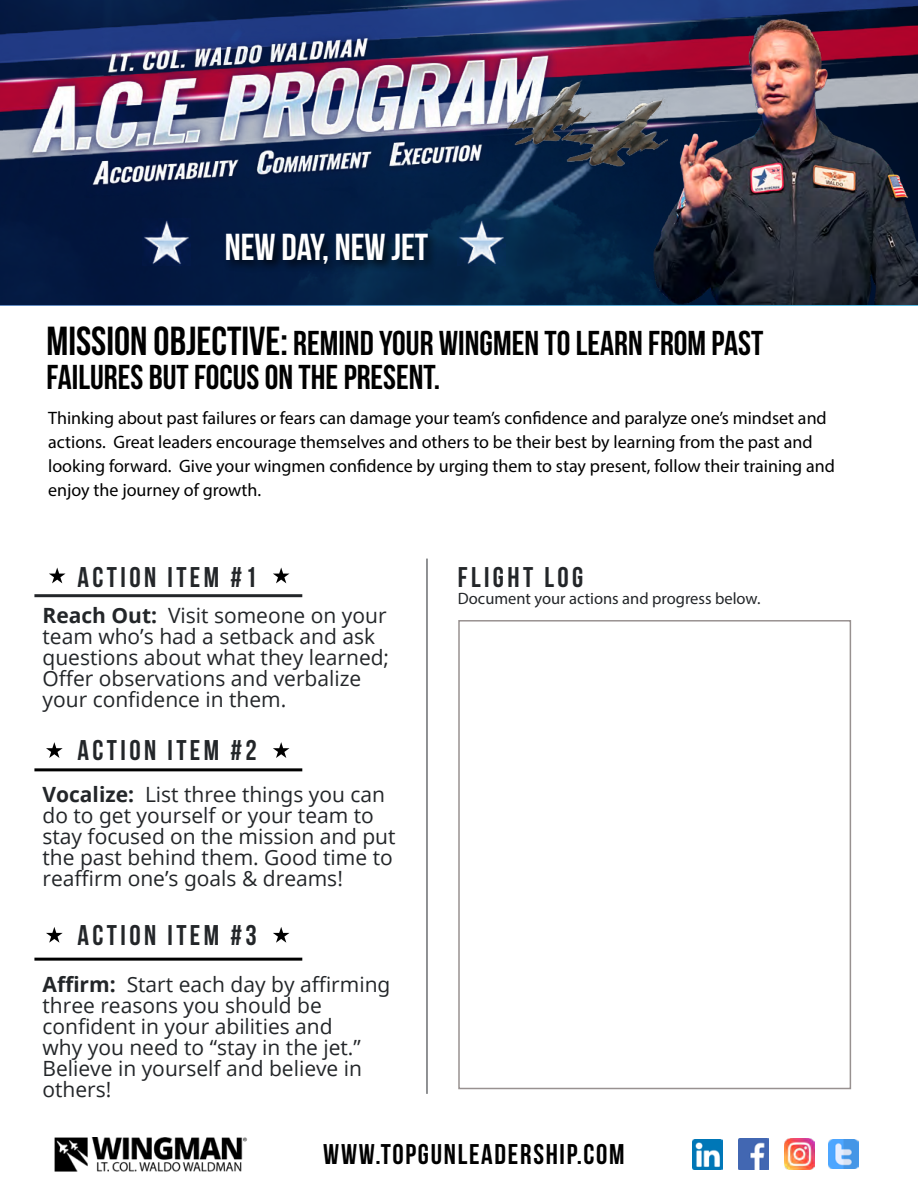
<style>
.page{position:relative;width:918px;height:1188px;background:#fff}
.page>*{position:absolute;margin:0;border:0;box-sizing:border-box;transform-origin:0 0}
.t1{font:37.5px "Bebas Neue";color:#fff}
.t2{font:34.5px/34.5px "Bebas Neue";color:#000}
.t3{font:28.5px "Bebas Neue";letter-spacing:.12em;color:#232629}
.t4{font:28.5px "Bebas Neue";letter-spacing:.06em;color:#000}
.t5{font:21px/21px "Open Sans";color:#232629}
.t6{font:18px/24px "Myriad Pro";color:#000}
.t7{font:16.5px "Myriad Pro";color:#232629}
.s1{font-size:40.5px}
.s2{font-weight:700}
</style>
<div class="page">
<svg style="left:0;top:161px;width:918px;height:145px;background:#042045"></svg>
<img style="left:0;top:0;width:918px;height:161px">
<hr style="left:34px;top:594px;width:268px;height:3px;background:#232629">
<hr style="left:34px;top:768px;width:268px;height:3px;background:#000">
<hr style="left:34px;top:958px;width:268px;height:3px;background:#000">
<svg style="left:273px;top:568px;width:17px;height:15px"></svg>
<svg style="left:49px;top:568px;width:17px;height:15px"></svg>
<svg style="left:46px;top:742px;width:17px;height:16px"></svg>
<svg style="left:46px;top:927px;width:17px;height:16px"></svg>
<svg style="left:273px;top:742px;width:17px;height:16px"></svg>
<svg style="left:273px;top:927px;width:17px;height:16px"></svg>
<hr style="left:427px;top:559px;width:1px;height:535px;background:#232629">
<img style="left:54px;top:1138px;width:194px;height:33px">
<img style="left:651px;top:16px;width:267px;height:288px">
<img style="left:19px;top:26px;width:538px;height:171px">
<img style="left:442px;top:80px;width:225px;height:153px">
<div style="left:222px;top:230px;width:218px;height:45px;background:#000;opacity:.75"></div>
<img style="left:143px;top:219px;width:48px;height:47px">
<img style="left:457px;top:219px;width:48px;height:47px">
<img style="left:738px;top:1139px;width:30px;height:30px">
<img style="left:784px;top:1139px;width:30px;height:30px">
<img style="left:693px;top:1139px;width:30px;height:30px">
<img style="left:829px;top:1139px;width:30px;height:30px">
<div style="left:458px;top:620px;width:393px;height:469px;border:2px solid #989190"></div>
<h1 class="t1" style="left:225px;top:226px;width:205px">NEW DAY, NEW JET</h1>
<h2 class="t2" style="left:46px;top:325px;width:718px"><span class="s1">MISSION OBJECTIVE:</span> REMIND YOUR WINGMEN TO LEARN FROM PAST<br>FAILURES BUT FOCUS ON THE PRESENT.</h2>
<p class="t6" style="left:48px;top:405px;width:788px">Thinking about past failures or fears can damage your team’s confidence and paralyze one’s mindset and actions. Great leaders encourage themselves and others to be their best by learning from the past and looking forward. Give your wingmen confidence by urging them to stay present, follow their training and enjoy the journey of growth.</p>
<h3 class="t3" style="left:78px;top:561px;width:181px">ACTION ITEM #1</h3>
<h3 class="t3" style="left:458px;top:561px;width:127px">FLIGHT LOG</h3>
<p class="t5" style="left:43px;top:604px;width:348px"><span class="s2">Reach Out:</span> Visit someone on your team who’s had a setback and ask questions about what they learned;<br>Offer observations and verbalize your confidence in them.</p>
<h3 class="t3" style="left:78px;top:735px;width:181px">ACTION ITEM #2</h3>
<p class="t5" style="left:43px;top:784px;width:355px"><span class="s2">Vocalize:</span> List three things you can do to get yourself or your team to stay focused on the mission and put the past behind them. Good time to reaffirm one’s goals &amp; dreams!</p>
<h3 class="t3" style="left:78px;top:920px;width:181px">ACTION ITEM #3</h3>
<p class="t5" style="left:43px;top:973px;width:349px"><span class="s2">Affirm:</span> Start each day by affirming three reasons you should be confident in your abilities and<br>why you need to “stay in the jet.”<br>Believe in yourself and believe in others!</p>
<p class="t7" style="left:458px;top:588px;width:304px">Document your actions and progress below.</p>
<h3 class="t4" style="left:323px;top:1138px;width:303px">WWW.TOPGUNLEADERSHIP.COM</h3>
</div>
